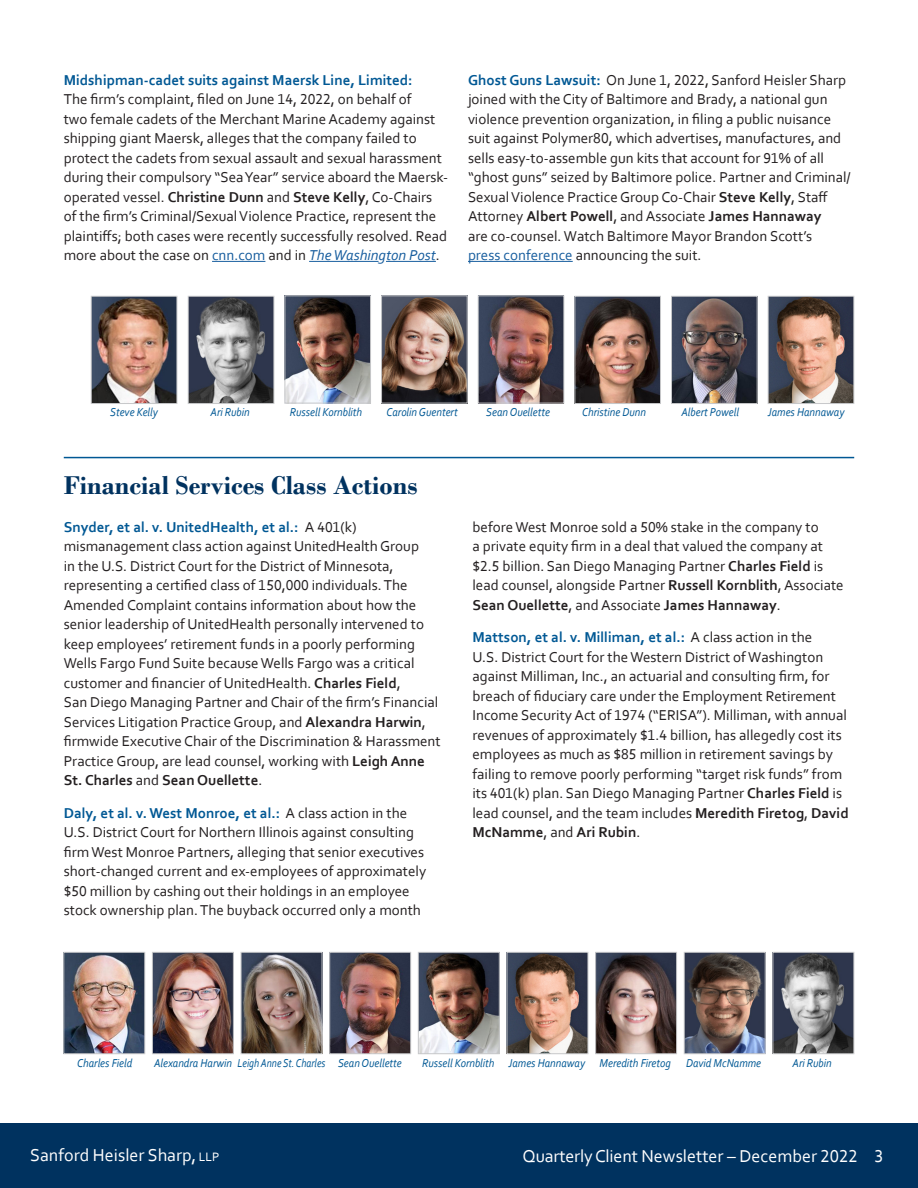
<style>
.page{position:relative;width:918px;height:1188px;background:#fff}
.page>*{position:absolute;margin:0;border:0;box-sizing:border-box;transform-origin:0 0}
.SHS_body{font:700 27px "Bodoni";color:#00325f}
.t1{font:18px "Corbel";color:#fff}
.SHS_body-2{font:15px/19.5px "Corbel";color:#231f20}
.Quotation_White{font:italic 12px "Corbel";color:#005894;scale:.9 1}
.Quotation_White-2{font:italic 12px "Corbel";color:#005894;scale:.82 1}
.s1{font-weight:700;color:#005894}
.s2{font-weight:700}
.s3{color:#175d9e}
.s4{font-style:italic;color:#175d9e}
.s5{font-size:12.75px}
</style>
<div class="page">
<div style="left:0;top:1123px;width:918px;height:65px;background:#00325f"></div>
<img style="left:597px;top:954px;width:78px;height:98px">
<div style="left:595px;top:952px;width:82px;height:102px;border:1px solid #c7c8ca"></div>
<hr style="left:64px;top:457px;width:790px;height:1px;background:#005894">
<hr style="left:212px;top:261px;width:53px;height:1px;background:#175d9e">
<hr style="left:309px;top:261px;width:70px;height:1px;background:#175d9e">
<hr style="left:386px;top:261px;width:50px;height:1px;background:#175d9e">
<hr style="left:468px;top:261px;width:105px;height:1px;background:#175d9e">
<img style="left:576px;top:298px;width:83px;height:104px">
<div style="left:574px;top:296px;width:87px;height:108px;border:1px solid #c7c8ca"></div>
<img style="left:93px;top:298px;width:82px;height:104px">
<div style="left:91px;top:296px;width:86px;height:108px;border:1px solid #c7c8ca"></div>
<img style="left:673px;top:298px;width:83px;height:104px">
<div style="left:671px;top:296px;width:87px;height:108px;border:1px solid #c7c8ca"></div>
<img style="left:770px;top:298px;width:82px;height:104px">
<div style="left:768px;top:296px;width:86px;height:108px;border:1px solid #c7c8ca"></div>
<img style="left:383px;top:297px;width:83px;height:104px">
<div style="left:381px;top:295px;width:87px;height:108px;border:1px solid #c7c8ca"></div>
<img style="left:480px;top:297px;width:82px;height:104px">
<div style="left:478px;top:295px;width:86px;height:108px;border:1px solid #c7c8ca"></div>
<img style="left:287px;top:297px;width:82px;height:104px">
<div style="left:285px;top:295px;width:86px;height:108px;border:1px solid #c7c8ca"></div>
<img style="left:775px;top:954px;width:77px;height:98px">
<div style="left:773px;top:952px;width:81px;height:102px;border:1px solid #c7c8ca"></div>
<img style="left:686px;top:954px;width:78px;height:98px">
<div style="left:684px;top:952px;width:82px;height:102px;border:1px solid #c7c8ca"></div>
<img style="left:190px;top:298px;width:82px;height:104px">
<div style="left:188px;top:296px;width:86px;height:108px;border:1px solid #c7c8ca"></div>
<img style="left:243px;top:954px;width:77px;height:98px">
<div style="left:241px;top:952px;width:81px;height:102px;border:1px solid #c7c8ca"></div>
<img style="left:65px;top:954px;width:78px;height:98px">
<div style="left:63px;top:952px;width:82px;height:102px;border:1px solid #c7c8ca"></div>
<img style="left:509px;top:954px;width:77px;height:98px">
<div style="left:507px;top:952px;width:81px;height:102px;border:1px solid #c7c8ca"></div>
<img style="left:331px;top:954px;width:78px;height:98px">
<div style="left:329px;top:952px;width:82px;height:102px;border:1px solid #c7c8ca"></div>
<img style="left:420px;top:954px;width:78px;height:98px">
<div style="left:418px;top:952px;width:82px;height:102px;border:1px solid #c7c8ca"></div>
<img style="left:154px;top:954px;width:78px;height:98px">
<div style="left:152px;top:952px;width:82px;height:102px;border:1px solid #c7c8ca"></div>
<p class="SHS_body-2" style="left:64px;top:69px;width:386px"><span class="s1">Midshipman-cadet suits against Maersk Line, Limited:<br></span>The firm’s complaint, filed on June 14, 2022, on behalf of<br>two female cadets of the Merchant Marine Academy against shipping giant Maersk, alleges that the company failed to protect the cadets from sexual assault and sexual harassment during their compulsory “Sea Year” service aboard the Maersk&shy;operated vessel. <span class="s2">Christine Dunn</span> and <span class="s2">Steve Kelly</span>, Co-Chairs of the firm’s Criminal/Sexual Violence Practice, represent the plaintiffs; both cases were recently successfully resolved. Read more about the case on <span class="s3">cnn.com</span> and in <span class="s4">The Washington Post</span>.</p>
<p class="SHS_body-2" style="left:468px;top:69px;width:384px"><span class="s1">Ghost Guns Lawsuit:</span> On June 1, 2022, Sanford Heisler Sharp joined with the City of Baltimore and Brady, a national gun violence prevention organization, in filing a public nuisance suit against Polymer80, which advertises, manufactures, and sells easy-to-assemble gun kits that account for 91% of all “ghost guns” seized by Baltimore police. Partner and Criminal/ Sexual Violence Practice Group Co-Chair <span class="s2">Steve Kelly</span>, Staff Attorney <span class="s2">Albert Powell</span>, and Associate <span class="s2">James Hannaway<br></span>are co-counsel. Watch Baltimore Mayor Brandon Scott’s<br><span class="s3">press conference</span> announcing the suit.</p>
<p class="Quotation_White" style="left:110px;top:404px;width:54px">Steve Kelly</p>
<p class="Quotation_White" style="left:210px;top:404px;width:45px">Ari Rubin</p>
<p class="Quotation_White" style="left:290px;top:404px;width:82px">Russell Kornblith</p>
<p class="Quotation_White" style="left:387px;top:404px;width:81px">Carolin Guentert</p>
<p class="Quotation_White" style="left:486px;top:404px;width:72px">Sean Ouellette</p>
<p class="Quotation_White" style="left:582px;top:404px;width:73px">Christine Dunn</p>
<p class="Quotation_White" style="left:681px;top:404px;width:65px">Albert Powell</p>
<p class="Quotation_White" style="left:768px;top:404px;width:87px">James Hannaway</p>
<p class="SHS_body" style="left:64px;top:469px;width:355px">Financial Services Class Actions</p>
<p class="SHS_body-2" style="left:64px;top:517px;width:378px"><span class="s1">Snyder, et al. v. UnitedHealth, et al.:</span> A 401(k) mismanagement class action against UnitedHealth Group<br>in the U.S. District Court for the District of Minnesota, representing a certified class of 150,000 individuals. The Amended Complaint contains information about how the senior leadership of UnitedHealth personally intervened to keep employees’ retirement funds in a poorly performing Wells Fargo Fund Suite because Wells Fargo was a critical customer and financier of UnitedHealth. <span class="s2">Charles Field</span>,<br>San Diego Managing Partner and Chair of the firm’s Financial Services Litigation Practice Group, and <span class="s2">Alexandra Harwin</span>, firmwide Executive Chair of the Discrimination &amp; Harassment Practice Group, are lead counsel, working with <span class="s2">Leigh Anne St. Charles</span> and <span class="s2">Sean Ouellette</span>.</p>
<p class="SHS_body-2" style="left:64px;top:802px;width:364px"><span class="s1">Daly, et al. v. West Monroe, et al.:</span> A class action in the U.S. District Court for Northern Illinois against consulting firm West Monroe Partners, alleging that senior executives short-changed current and ex-employees of approximately $50 million by cashing out their holdings in an employee stock ownership plan. The buyback occurred only a month</p>
<p class="SHS_body-2" style="left:472px;top:517px;width:373px">before West Monroe sold a 50% stake in the company to<br>a private equity firm in a deal that valued the company at $2.5 billion. San Diego Managing Partner <span class="s2">Charles Field</span> is lead counsel, alongside Partner <span class="s2">Russell Kornblith</span>, Associate <span class="s2">Sean Ouellette</span>, and Associate <span class="s2">James Hannaway</span>.</p>
<p class="SHS_body-2" style="left:472px;top:627px;width:378px"><span class="s1">Mattson, et al. v. Milliman, et al.:</span> A class action in the<br>U.S. District Court for the Western District of Washington against Milliman, Inc., an actuarial and consulting firm, for breach of fiduciary care under the Employment Retirement Income Security Act of 1974 (“ERISA”). Milliman, with annual revenues of approximately $1.4 billion, has allegedly cost its employees as much as $85 million in retirement savings by failing to remove poorly performing “target risk funds” from its 401(k) plan. San Diego Managing Partner <span class="s2">Charles Field</span> is lead counsel, and the team includes <span class="s2">Meredith Firetog</span>, <span class="s2">David McNamme</span>, and <span class="s2">Ari Rubin</span>.</p>
<p class="Quotation_White" style="left:77px;top:1056px;width:63px">Charles Field</p>
<p class="Quotation_White" style="left:154px;top:1056px;width:88px">Alexandra Harwin</p>
<p class="Quotation_White-2" style="left:238px;top:1056px;width:109px">Leigh Anne St. Charles</p>
<p class="Quotation_White" style="left:338px;top:1056px;width:72px">Sean Ouellette</p>
<p class="Quotation_White" style="left:422px;top:1056px;width:82px">Russell Kornblith</p>
<p class="Quotation_White" style="left:509px;top:1056px;width:87px">James Hannaway</p>
<p class="Quotation_White" style="left:600px;top:1056px;width:81px">Meredith Firetog</p>
<p class="Quotation_White" style="left:686px;top:1056px;width:85px">David McNamme</p>
<p class="Quotation_White" style="left:792px;top:1056px;width:45px">Ari Rubin</p>
<p class="t1" style="left:30px;top:1144px;width:191px">Sanford Heisler Sharp, <span class="s5">LLP</span></p>
<p class="t1" style="left:523px;top:1145px;width:363px">Quarterly Client Newsletter – December 2022 3</p>
</div>
